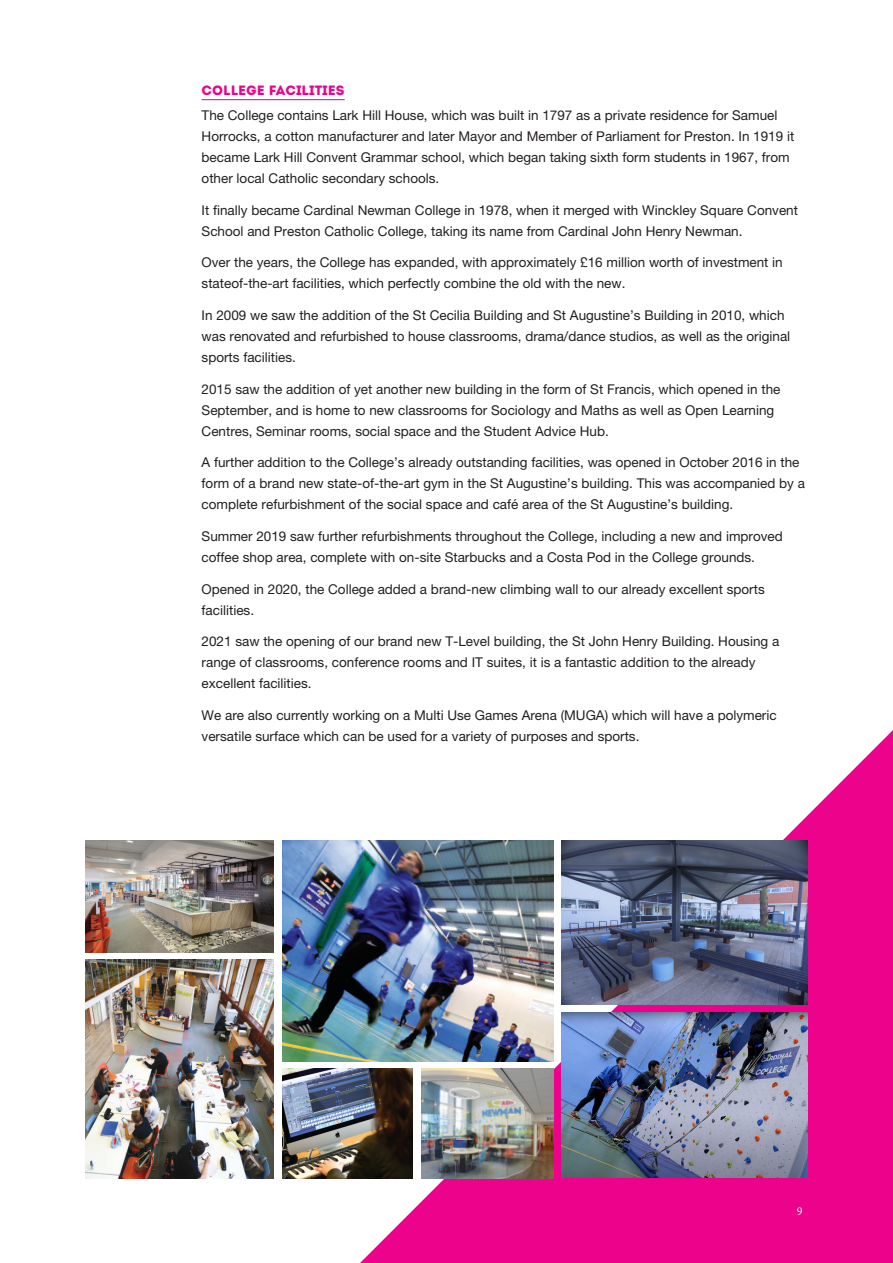
<style>
.page{position:relative;width:893px;height:1263px;background:#fff}
.page>*{position:absolute;margin:0;border:0;box-sizing:border-box;transform-origin:0 0}
.Copy_Sub_Header{font:13.5px/21px "Helvetica Neue LT Std";color:#231f20}
.Copy_Sub_Header-2{font:13.5px "Intro";color:#ed028c}
.Body_Copy{font:12px "Minion Pro";color:#fff}
</style>
<div class="page">
<svg style="left:360px;top:730px;width:533px;height:533px;fill:#ed028c"></svg>
<hr style="left:202px;top:99px;width:143px;height:1px;background:#ed028c">
<img style="left:85px;top:841px;width:189px;height:111px">
<img style="left:283px;top:1069px;width:129px;height:109px">
<img style="left:422px;top:1069px;width:132px;height:109px">
<img style="left:85px;top:960px;width:189px;height:218px">
<img style="left:283px;top:841px;width:271px;height:221px">
<img style="left:561px;top:1012px;width:247px;height:166px">
<img style="left:561px;top:841px;width:246px;height:164px">
<p class="Copy_Sub_Header-2" style="left:202px;top:82px;width:145px">COLLEGE FACILITIES</p>
<p class="Copy_Sub_Header" style="left:202px;top:105px;width:594px">The College contains Lark Hill House, which was built in 1797 as a private residence for Samuel Horrocks, a cotton manufacturer and later Mayor and Member of Parliament for Preston. In 1919 it became Lark Hill Convent Grammar school, which began taking sixth form students in 1967, from other local Catholic secondary schools.</p>
<p class="Copy_Sub_Header" style="left:202px;top:199px;width:598px">It finally became Cardinal Newman College in 1978, when it merged with Winckley Square Convent<br>School and Preston Catholic College, taking its name from Cardinal John Henry Newman.</p>
<p class="Copy_Sub_Header" style="left:202px;top:252px;width:583px">Over the years, the College has expanded, with approximately £16 million worth of investment in stateof-the-art facilities, which perfectly combine the old with the new.</p>
<p class="Copy_Sub_Header" style="left:202px;top:305px;width:590px">In 2009 we saw the addition of the St Cecilia Building and St Augustine’s Building in 2010, which was renovated and refurbished to house classrooms, drama/dance studios, as well as the original sports facilities.</p>
<p class="Copy_Sub_Header" style="left:202px;top:378px;width:580px">2015 saw the addition of yet another new building in the form of St Francis, which opened in the<br>September, and is home to new classrooms for Sociology and Maths as well as Open Learning<br>Centres, Seminar rooms, social space and the Student Advice Hub.</p>
<p class="Copy_Sub_Header" style="left:202px;top:452px;width:605px">A further addition to the College’s already outstanding facilities, was opened in October 2016 in the form of a brand new state-of-the-art gym in the St Augustine’s building. This was accompanied by a complete refurbishment of the social space and café area of the St Augustine’s building.</p>
<p class="Copy_Sub_Header" style="left:202px;top:525px;width:583px">Summer 2019 saw further refurbishments throughout the College, including a new and improved coffee shop area, complete with on-site Starbucks and a Costa Pod in the College grounds.</p>
<p class="Copy_Sub_Header" style="left:202px;top:578px;width:565px">Opened in 2020, the College added a brand-new climbing wall to our already excellent sports facilities.</p>
<p class="Copy_Sub_Header" style="left:202px;top:631px;width:579px">2021 saw the opening of our brand new T-Level building, the St John Henry Building. Housing a range of classrooms, conference rooms and IT suites, it is a fantastic addition to the already excellent facilities.</p>
<p class="Copy_Sub_Header" style="left:202px;top:704px;width:577px">We are also currently working on a Multi Use Games Arena (MUGA) which will have a polymeric versatile surface which can be used for a variety of purposes and sports.</p>
<p class="Body_Copy" style="left:797px;top:1203px;width:7px">9</p>
</div>
